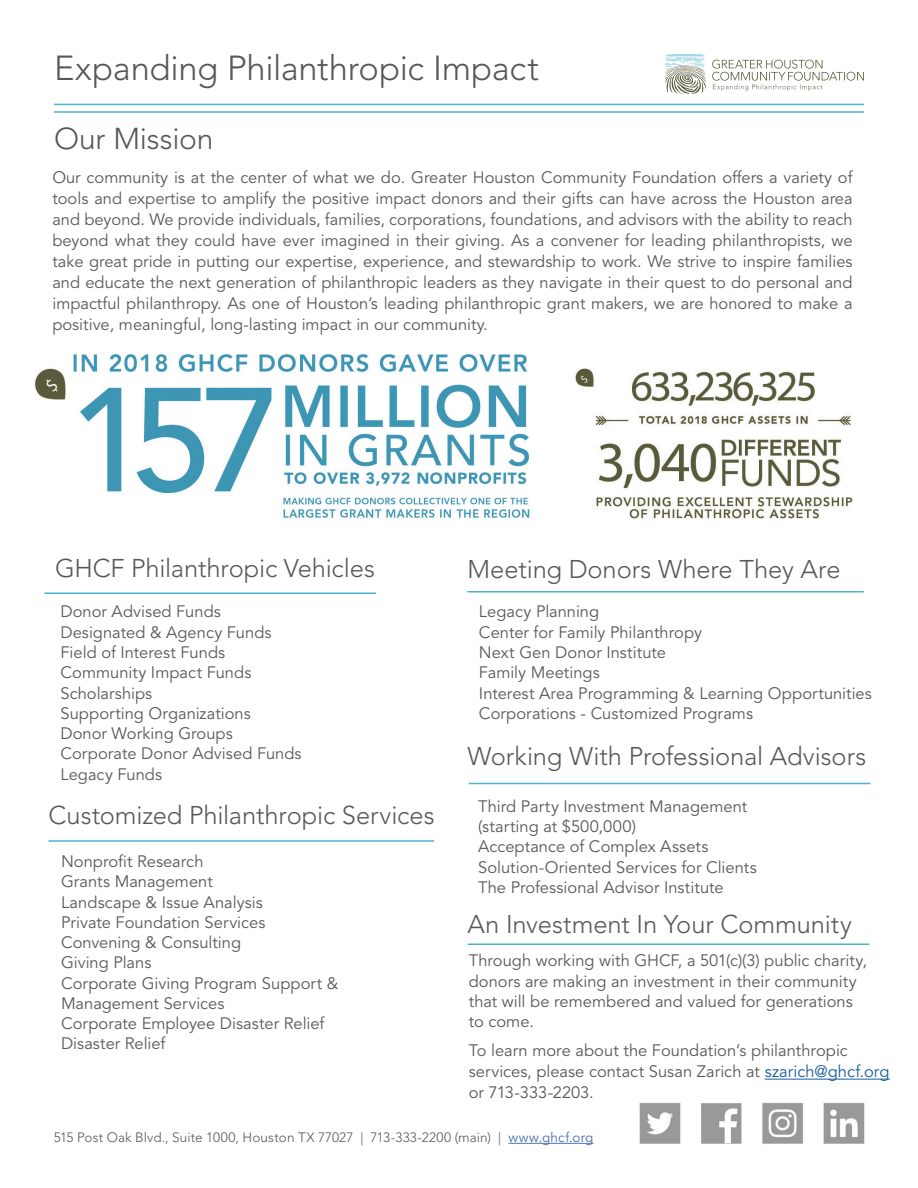
<style>
.page{position:relative;width:918px;height:1188px;background:#fff}
.page>*{position:absolute;margin:0;border:0;box-sizing:border-box;transform-origin:0 0}
.t1{font:300 34.5px "Avenir LT Std";letter-spacing:-.01em;color:#57585a}
.t2{font:300 30px "Avenir LT Std";letter-spacing:-.005em;color:#57585a}
.t3{font:300 25.5px "Avenir LT Std";letter-spacing:-.005em;color:#57585a}
.t4{font:16.5px/21px "Avenir LT Std";color:#58595b;text-align:justify}
.t5{font:300 13.5px "Avenir LT Std";letter-spacing:.01em;color:#57585a}
.s1{color:#175d9e}
.s2{font-weight:400;color:#4d72ac}
</style>
<div class="page">
<hr style="left:54px;top:104px;width:810px;height:1px;background:#4db3cf">
<hr style="left:54px;top:111px;width:810px;height:2px;background:#4db3cf">
<svg style="left:712px;top:60px;width:152px;height:31px"></svg>
<svg style="left:665px;top:54px;width:41px;height:40px"></svg>
<img style="left:34px;top:354px;width:496px;height:164px">
<hr style="left:509px;top:1143px;width:85px;height:1px;background:#4d72ac">
<hr style="left:44px;top:592px;width:332px;height:2px;background:#4db3cf">
<hr style="left:467px;top:591px;width:397px;height:1px;background:#4db3cf">
<hr style="left:49px;top:840px;width:385px;height:2px;background:#4db3cf">
<img style="left:575px;top:368px;width:278px;height:151px">
<hr style="left:469px;top:783px;width:401px;height:1px;background:#4db3cf">
<hr style="left:468px;top:944px;width:401px;height:1px;background:#4db3cf">
<img style="left:639px;top:1102px;width:226px;height:42px">
<hr style="left:765px;top:1079px;width:125px;height:1px;background:#175d9e">
<p class="t1" style="left:54px;top:48px;width:486px">Expanding Philanthropic Impact</p>
<p class="t2" style="left:54px;top:121px;width:161px">Our Mission</p>
<p class="t4" style="left:52px;top:168px;width:802px">Our community is at the center of what we do. Greater Houston Community Foundation offers a variety of tools and expertise to amplify the positive impact donors and their gifts can have across the Houston area and beyond. We provide individuals, families, corporations, foundations, and advisors with the ability to reach beyond what they could have ever imagined in their giving. As a convener for leading philanthropists, we take great pride in putting our expertise, experience, and stewardship to work. We strive to inspire families and educate the next generation of philanthropic leaders as they navigate in their quest to do personal and impactful philanthropy. As one of Houston’s leading philanthropic grant makers, we are honored to make a positive, meaningful, long-lasting impact in our community.</p>
<p class="t3" style="left:55px;top:554px;width:321px">GHCF Philanthropic Vehicles</p>
<p class="t4" style="left:60px;top:602px;width:162px">Donor Advised Funds</p>
<p class="t4" style="left:60px;top:622px;width:213px">Designated &amp; Agency Funds</p>
<p class="t4" style="left:60px;top:642px;width:166px">Field of Interest Funds</p>
<p class="t4" style="left:60px;top:663px;width:192px">Community Impact Funds</p>
<p class="t4" style="left:60px;top:683px;width:93px">Scholarships</p>
<p class="t4" style="left:60px;top:703px;width:192px">Supporting Organizations</p>
<p class="t4" style="left:60px;top:723px;width:174px">Donor Working Groups</p>
<p class="t4" style="left:60px;top:744px;width:243px">Corporate Donor Advised Funds</p>
<p class="t4" style="left:60px;top:764px;width:103px">Legacy Funds</p>
<p class="t3" style="left:49px;top:800px;width:388px">Customized Philanthropic Services</p>
<p class="t4" style="left:61px;top:851px;width:144px">Nonprofit Research</p>
<p class="t4" style="left:61px;top:872px;width:153px">Grants Management</p>
<p class="t4" style="left:61px;top:892px;width:203px">Landscape &amp; Issue Analysis</p>
<p class="t4" style="left:61px;top:912px;width:206px">Private Foundation Services</p>
<p class="t4" style="left:61px;top:932px;width:182px">Convening &amp; Consulting</p>
<p class="t4" style="left:61px;top:953px;width:92px">Giving Plans</p>
<p class="t4" style="left:61px;top:973px;width:279px">Corporate Giving Program Support &amp;</p>
<p class="t4" style="left:61px;top:993px;width:165px">Management Services</p>
<p class="t4" style="left:61px;top:1014px;width:265px">Corporate Employee Disaster Relief</p>
<p class="t4" style="left:61px;top:1034px;width:106px">Disaster Relief</p>
<p class="t3" style="left:468px;top:555px;width:374px">Meeting Donors Where They Are</p>
<p class="t4" style="left:479px;top:602px;width:122px">Legacy Planning</p>
<p class="t4" style="left:479px;top:622px;width:224px">Center for Family Philanthropy</p>
<p class="t4" style="left:479px;top:642px;width:189px">Next Gen Donor Institute</p>
<p class="t4" style="left:479px;top:663px;width:122px">Family Meetings</p>
<p class="t4" style="left:479px;top:683px;width:394px">Interest Area Programming &amp; Learning Opportunities</p>
<p class="t4" style="left:479px;top:703px;width:276px">Corporations - Customized Programs</p>
<p class="t3" style="left:468px;top:741px;width:400px">Working With Professional Advisors</p>
<p class="t4" style="left:478px;top:796px;width:271px">Third Party Investment Management</p>
<p class="t4" style="left:478px;top:816px;width:159px">(starting at $500,000)</p>
<p class="t4" style="left:478px;top:837px;width:232px">Acceptance of Complex Assets</p>
<p class="t4" style="left:478px;top:857px;width:280px">Solution-Oriented Services for Clients</p>
<p class="t4" style="left:478px;top:877px;width:247px">The Professional Advisor Institute</p>
<p class="t3" style="left:468px;top:909px;width:386px">An Investment In Your Community</p>
<p class="t4" style="left:469px;top:951px;width:400px">Through working with GHCF, a 501(c)(3) public charity,</p>
<p class="t4" style="left:469px;top:971px;width:389px">donors are making an investment in their community</p>
<p class="t4" style="left:469px;top:991px;width:386px">that will be remembered and valued for generations</p>
<p class="t4" style="left:469px;top:1012px;width:67px">to come.</p>
<p class="t4" style="left:469px;top:1041px;width:422px;text-align:left">To learn more about the Foundation’s philanthropic services, please contact Susan Zarich at <span class="s1">szarich@ghcf.org </span>or 713-333-2203.</p>
<p class="t5" style="left:54px;top:1129px;width:541px">515 Post Oak Blvd., Suite 1000, Houston TX 77027 | 713-333-2200 (main) | <span class="s2">www.ghcf.org</span></p>
</div>
